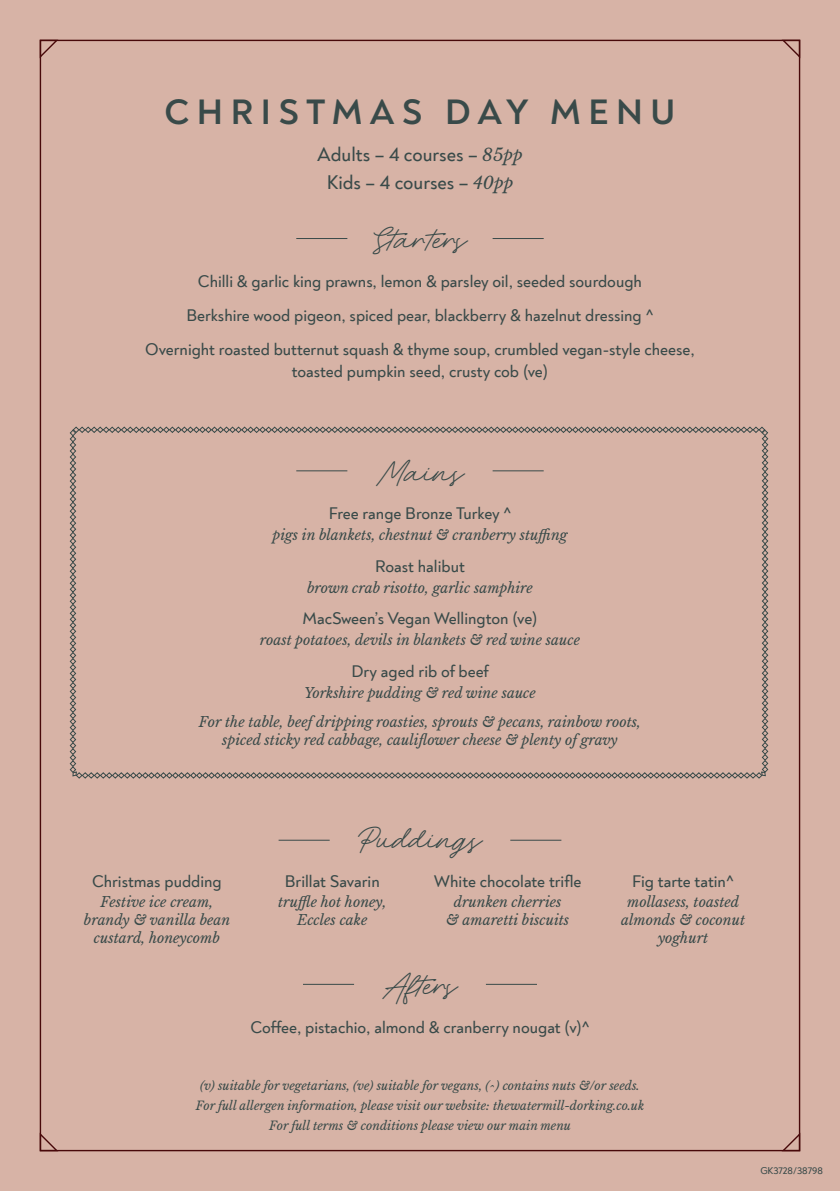
<style>
.page{position:relative;width:840px;height:1191px;background:#fff}
.page>*{position:absolute;margin:0;border:0;box-sizing:border-box;transform-origin:0 0}
.t1{font:700 36px "Noah Grotesque";letter-spacing:.21em;color:#394a49}
.t2{font:500 20px/28px "Noah Grotesque";color:#394a49;text-align:center}
.t3{font:20px "Rocket Clouds";color:#394a49}
.t4{font:500 17px/34.2px "Noah Grotesque";color:#394a49;text-align:center}
.t5{font:italic 14px/18px "Libre Baskerville";color:#394a49;text-align:center}
.t6{font:italic 12px/20px "Libre Baskerville";color:#394a49;text-align:center}
.t7{font:500 10px "Noah Grotesque";color:#394a49}
.s1{font-family:"Libre Baskerville";font-weight:400;font-style:italic;font-size:17px}
</style>
<div class="page">
<div style="left:0;top:0;width:839px;height:1191px;background:#d7b3a6"></div>
<svg style="left:39px;top:1132px;width:21px;height:20px"></svg>
<svg style="left:779px;top:39px;width:22px;height:20px"></svg>
<svg style="left:780px;top:1131px;width:20px;height:21px"></svg>
<svg style="left:39px;top:39px;width:20px;height:21px"></svg>
<svg style="left:70px;top:426px;width:698px;height:353px"></svg>
<hr style="left:296px;top:470px;width:51px;height:1px;background:#394a49">
<hr style="left:492px;top:470px;width:51px;height:1px;background:#394a49">
<hr style="left:485px;top:984px;width:51px;height:1px;background:#394a49">
<hr style="left:303px;top:984px;width:51px;height:1px;background:#394a49">
<hr style="left:296px;top:238px;width:51px;height:1px;background:#394a49">
<hr style="left:492px;top:238px;width:51px;height:1px;background:#394a49">
<hr style="left:510px;top:840px;width:51px;height:1px;background:#394a49">
<hr style="left:278px;top:840px;width:51px;height:1px;background:#394a49">
<h1 class="t1" style="left:164px;top:90px;width:512px">CHRISTMAS DAY MENU</h1>
<h2 class="t2" style="left:317px;top:140px;width:207px">Adults – 4 courses – <span class="s1">85pp<br></span>Kids – 4 courses – <span class="s1">40pp</span></h2>
<h2 class="t3" style="left:373px;top:229px;width:95px">Star ters</h2>
<p class="t4" style="left:145px;top:264px;width:550px">Chilli &amp; garlic king prawns, lemon &amp; parsley oil, seeded sourdough<br>Berkshire wood pigeon, spiced pear, blackberry &amp; hazelnut dressing ^<br>Overnight roasted butternut squash &amp; thyme soup, crumbled vegan-style cheese,</p>
<p class="t4" style="left:292px;top:354px;width:258px">toasted pumpkin seed, crusty cob (ve)</p>
<h2 class="t3" style="left:376px;top:462px;width:89px">Mains</h2>
<p class="t4" style="left:328px;top:496px;width:184px">Free range Bronze Turkey ^</p>
<p class="t5" style="left:272px;top:526px;width:296px">pigs in blankets, chestnut &amp; cranberry stuffing</p>
<p class="t4" style="left:375px;top:549px;width:91px">Roast halibut</p>
<p class="t5" style="left:307px;top:578px;width:227px">brown crab risotto, garlic samphire</p>
<p class="t4" style="left:302px;top:601px;width:236px">MacSween’s Vegan Wellington (ve)</p>
<p class="t5" style="left:260px;top:631px;width:321px">roast potatoes, devils in blankets &amp; red wine sauce</p>
<p class="t4" style="left:351px;top:654px;width:139px">Dry aged rib of beef</p>
<p class="t5" style="left:199px;top:678px;width:443px;line-height:29.4px">Yorkshire pudding &amp; red wine sauce<br>For the table, beef dripping roasties, sprouts &amp; pecans, rainbow roots,</p>
<p class="t5" style="left:222px;top:731px;width:397px">spiced sticky red cabbage, cauliflower cheese &amp; plenty of gravy</p>
<p class="t4" style="left:92px;top:864px;width:131px">Christmas pudding</p>
<p class="t5" style="left:84px;top:893px;width:148px">Festive ice cream, brandy &amp; vanilla bean custard, honeycomb</p>
<h2 class="t3" style="left:358px;top:829px;width:125px">Puddings</h2>
<p class="t4" style="left:285px;top:864px;width:96px">Brillat Savarin</p>
<p class="t5" style="left:278px;top:893px;width:110px">truffle hot honey,<br>Eccles cake</p>
<p class="t4" style="left:433px;top:864px;width:149px">White chocolate trifle</p>
<p class="t5" style="left:446px;top:893px;width:125px">drunken cherries &amp; amaretti biscuits</p>
<h2 class="t3" style="left:382px;top:975px;width:76px">Afters</h2>
<p class="t4" style="left:250px;top:1010px;width:340px">Coffee, pistachio, almond &amp; cranberry nougat (v)^</p>
<p class="t4" style="left:632px;top:864px;width:103px">Fig tarte tatin^</p>
<p class="t5" style="left:621px;top:893px;width:125px">mollasess, toasted almonds &amp; coconut yoghurt</p>
<p class="t6" style="left:196px;top:1076px;width:449px">(v) suitable for vegetarians, (ve) suitable for vegans, (^) contains nuts &amp;/or seeds.<br>For full allergen information, please visit our website: thewatermill-dorking.co.uk<br>For full terms &amp; conditions please view our main menu</p>
<p class="t7" style="left:759px;top:1164px;width:64px">GK3728/38798</p>
</div>
